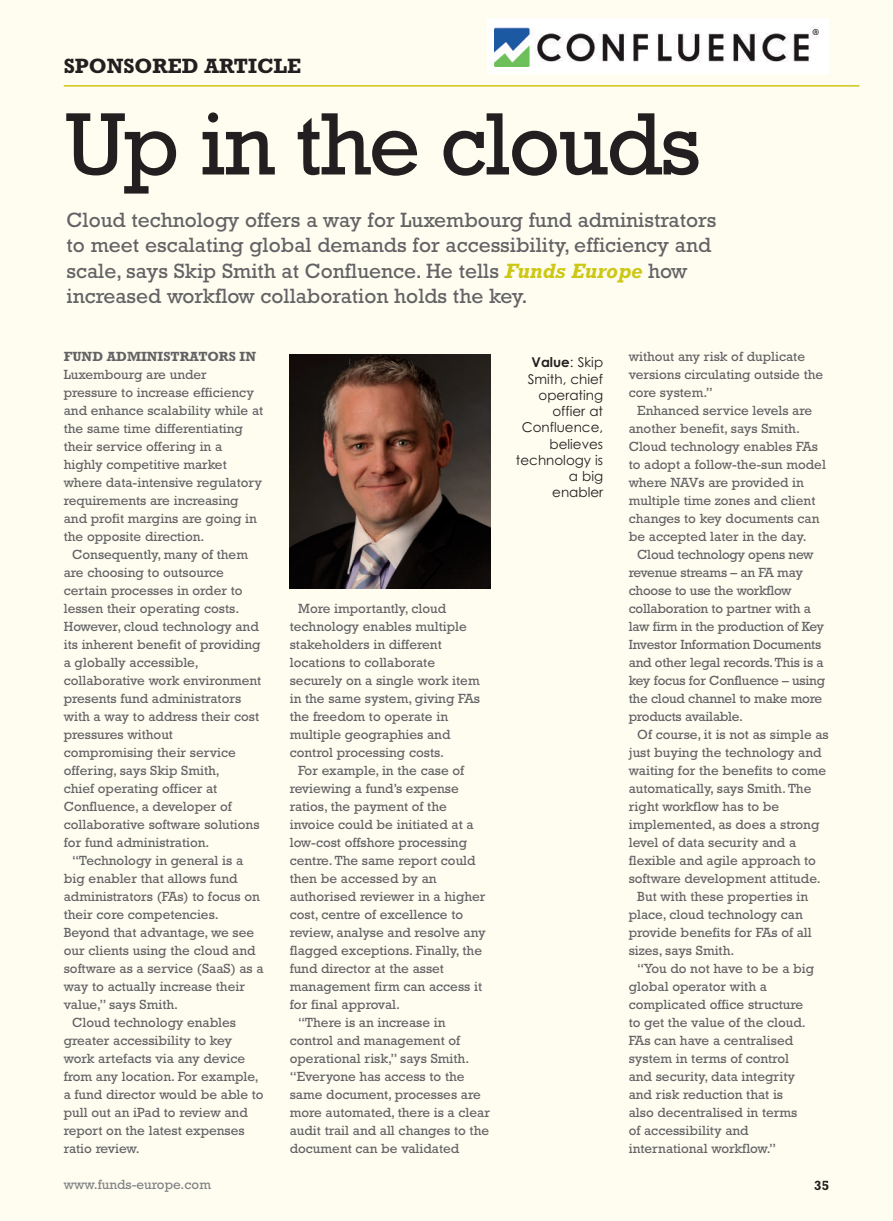
<style>
.page{position:relative;width:893px;height:1221px;background:#fff}
.page>*{position:absolute;margin:0;border:0;box-sizing:border-box;transform-origin:0 0}
.t1{font:90px "Rockwell";letter-spacing:-.025em;color:#231f20}
.t2{font:21px/25.2px "Rockwell";color:#636366}
.t3{font:700 21px "Rockwell";color:#231f20}
.t4{font:13.5px/18px "Rockwell";color:#636366}
.t5{font:13.5px/16.2px "Century Gothic";color:#231f20;text-align:right}
.t6{font:700 13.5px "Rockwell";color:#636366}
.t7{font:13.5px "Rockwell";color:#808285}
.t8{font:700 13.5px "Rockwell";color:#231f20}
.s1{font-weight:700;font-style:italic;color:#cdc816}
.s2{font-weight:700}
</style>
<div class="page">
<div style="left:0;top:0;width:893px;height:1220px;background:#fffdf0"></div>
<hr style="left:64px;top:85px;width:795px;height:2px;background:#cdc816">
<img style="left:290px;top:354px;width:200px;height:234px">
<div style="left:487px;top:19px;width:341px;height:54px;background:#fff"></div>
<img style="left:495px;top:27px;width:324px;height:39px">
<h2 class="t3" style="left:64px;top:53px;width:239px">SPONSORED ARTICLE</h2>
<h1 class="t1" style="left:65px;top:91px;width:637px">Up in the clouds</h1>
<p class="t2" style="left:67px;top:207px;width:651px">Cloud technology offers a way for Luxembourg fund administrators to meet escalating global demands for accessibility, efficiency and scale, says Skip Smith at Confluence. He tells <span class="s1">Funds Europe</span> how increased workflow collaboration holds the key.</p>
<p class="t6" style="left:64px;top:348px;width:194px">FUND ADMINISTRATORS IN</p>
<p class="t4" style="left:64px;top:365px;width:201px">Luxembourg are under pressure to increase efficiency and enhance scalability while at the same time differentiating their service offering in a highly competitive market where data-intensive regulatory requirements are increasing and profit margins are going in the opposite direction.</p>
<p class="t4" style="left:64px;top:545px;width:199px;text-indent:9px">Consequently, many of them are choosing to outsource certain processes in order to lessen their operating costs.<br>However, cloud technology and its inherent benefit of providing a globally accessible, collaborative work environment presents fund administrators with a way to address their cost pressures without compromising their service offering, says Skip Smith,<br>chief operating officer at<br>Confluence, a developer of collaborative software solutions for fund administration.</p>
<p class="t4" style="left:72px;top:851px;width:173px">“Technology in general is a</p>
<p class="t4" style="left:64px;top:869px;width:175px">big enabler that allows fund</p>
<p class="t4" style="left:64px;top:887px;width:198px">administrators (FAs) to focus on</p>
<p class="t4" style="left:64px;top:905px;width:157px">their core competencies.</p>
<p class="t4" style="left:64px;top:923px;width:192px">Beyond that advantage, we see</p>
<p class="t4" style="left:64px;top:941px;width:193px">our clients using the cloud and</p>
<p class="t4" style="left:64px;top:959px;width:201px">software as a service (SaaS) as a</p>
<p class="t4" style="left:64px;top:977px;width:183px">way to actually increase their</p>
<p class="t4" style="left:64px;top:995px;width:116px">value,” says Smith.</p>
<p class="t4" style="left:72px;top:1013px;width:165px">Cloud technology enables</p>
<p class="t4" style="left:64px;top:1031px;width:170px">greater accessibility to key</p>
<p class="t4" style="left:64px;top:1049px;width:183px">work artefacts via any device</p>
<p class="t4" style="left:64px;top:1067px;width:197px">from any location. For example,</p>
<p class="t4" style="left:64px;top:1085px;width:201px">a fund director would be able to</p>
<p class="t4" style="left:64px;top:1103px;width:186px">pull out an iPad to review and</p>
<p class="t4" style="left:64px;top:1121px;width:182px">report on the latest expenses</p>
<p class="t4" style="left:64px;top:1139px;width:78px">ratio review.</p>
<p class="t7" style="left:64px;top:1176px;width:149px">www.funds-europe.com</p>
<p class="t4" style="left:290px;top:599px;width:192px;text-indent:9px">More importantly, cloud technology enables multiple stakeholders in different locations to collaborate securely on a single work item in the same system, giving FAs the freedom to operate in multiple geographies and control processing costs.</p>
<p class="t4" style="left:298px;top:761px;width:167px">For example, in the case of</p>
<p class="t4" style="left:290px;top:779px;width:171px">reviewing a fund’s expense</p>
<p class="t4" style="left:290px;top:797px;width:159px">ratios, the payment of the</p>
<p class="t4" style="left:290px;top:815px;width:185px">invoice could be initiated at a</p>
<p class="t4" style="left:290px;top:833px;width:179px">low-cost offshore processing</p>
<p class="t4" style="left:290px;top:851px;width:187px">centre. The same report could</p>
<p class="t4" style="left:290px;top:869px;width:148px">then be accessed by an</p>
<p class="t4" style="left:290px;top:887px;width:197px">authorised reviewer in a higher</p>
<p class="t4" style="left:290px;top:905px;width:175px">cost, centre of excellence to</p>
<p class="t4" style="left:290px;top:923px;width:197px">review, analyse and resolve any</p>
<p class="t4" style="left:290px;top:941px;width:194px">flagged exceptions. Finally, the</p>
<p class="t4" style="left:290px;top:959px;width:156px">fund director at the asset</p>
<p class="t4" style="left:290px;top:977px;width:194px">management firm can access it</p>
<p class="t4" style="left:290px;top:995px;width:112px">for final approval.</p>
<p class="t4" style="left:298px;top:1013px;width:149px">“There is an increase in</p>
<p class="t4" style="left:290px;top:1031px;width:172px">control and management of</p>
<p class="t4" style="left:290px;top:1049px;width:181px">operational risk,” says Smith.</p>
<p class="t4" style="left:290px;top:1067px;width:176px">“Everyone has access to the</p>
<p class="t4" style="left:290px;top:1085px;width:192px">same document, processes are</p>
<p class="t4" style="left:290px;top:1103px;width:202px">more automated, there is a clear</p>
<p class="t4" style="left:290px;top:1121px;width:201px">audit trail and all changes to the</p>
<p class="t4" style="left:290px;top:1139px;width:171px">document can be validated</p>
<p class="t5" style="left:516px;top:355px;width:89px"><span class="s2">Value</span>: Skip<br>Smith, chief operating offier at<br>Confluence, believes technology is a big enabler</p>
<p class="t4" style="left:629px;top:347px;width:196px">without any risk of duplicate versions circulating outside the core system.”</p>
<p class="t4" style="left:629px;top:401px;width:199px;text-indent:9px">Enhanced service levels are another benefit, says Smith.<br>Cloud technology enables FAs to adopt a follow-the-sun model where NAVs are provided in multiple time zones and client changes to key documents can be accepted later in the day.</p>
<p class="t4" style="left:629px;top:545px;width:198px;text-indent:9px">Cloud technology opens new revenue streams – an FA may choose to use the workflow collaboration to partner with a law firm in the production of Key<br>Investor Information Documents and other legal records.This is a key focus for Confluence – using the cloud channel to make more products available.</p>
<p class="t4" style="left:637px;top:725px;width:193px">Of course, it is not as simple as</p>
<p class="t4" style="left:629px;top:743px;width:194px">just buying the technology and</p>
<p class="t4" style="left:629px;top:761px;width:199px">waiting for the benefits to come</p>
<p class="t4" style="left:629px;top:779px;width:184px">automatically, says Smith. The</p>
<p class="t4" style="left:629px;top:797px;width:152px">right workflow has to be</p>
<p class="t4" style="left:629px;top:815px;width:192px">implemented, as does a strong</p>
<p class="t4" style="left:629px;top:833px;width:169px">level of data security and a</p>
<p class="t4" style="left:629px;top:851px;width:189px">flexible and agile approach to</p>
<p class="t4" style="left:629px;top:869px;width:193px">software development attitude.</p>
<p class="t4" style="left:637px;top:887px;width:172px">But with these properties in</p>
<p class="t4" style="left:629px;top:905px;width:176px">place, cloud technology can</p>
<p class="t4" style="left:629px;top:923px;width:185px">provide benefits for FAs of all</p>
<p class="t4" style="left:629px;top:941px;width:107px">sizes, says Smith.</p>
<p class="t4" style="left:637px;top:959px;width:179px">“You do not have to be a big</p>
<p class="t4" style="left:629px;top:977px;width:140px">global operator with a</p>
<p class="t4" style="left:629px;top:995px;width:176px">complicated office structure</p>
<p class="t4" style="left:629px;top:1013px;width:179px">to get the value of the cloud.</p>
<p class="t4" style="left:629px;top:1031px;width:166px">FAs can have a centralised</p>
<p class="t4" style="left:629px;top:1049px;width:162px">system in terms of control</p>
<p class="t4" style="left:629px;top:1067px;width:168px">and security, data integrity</p>
<p class="t4" style="left:629px;top:1085px;width:156px">and risk reduction that is</p>
<p class="t4" style="left:629px;top:1103px;width:170px">also decentralised in terms</p>
<p class="t4" style="left:629px;top:1121px;width:121px">of accessibility and</p>
<p class="t4" style="left:629px;top:1139px;width:149px">international workflow.”</p>
<p class="t8" style="left:814px;top:1176px;width:16px">35</p>
</div>
